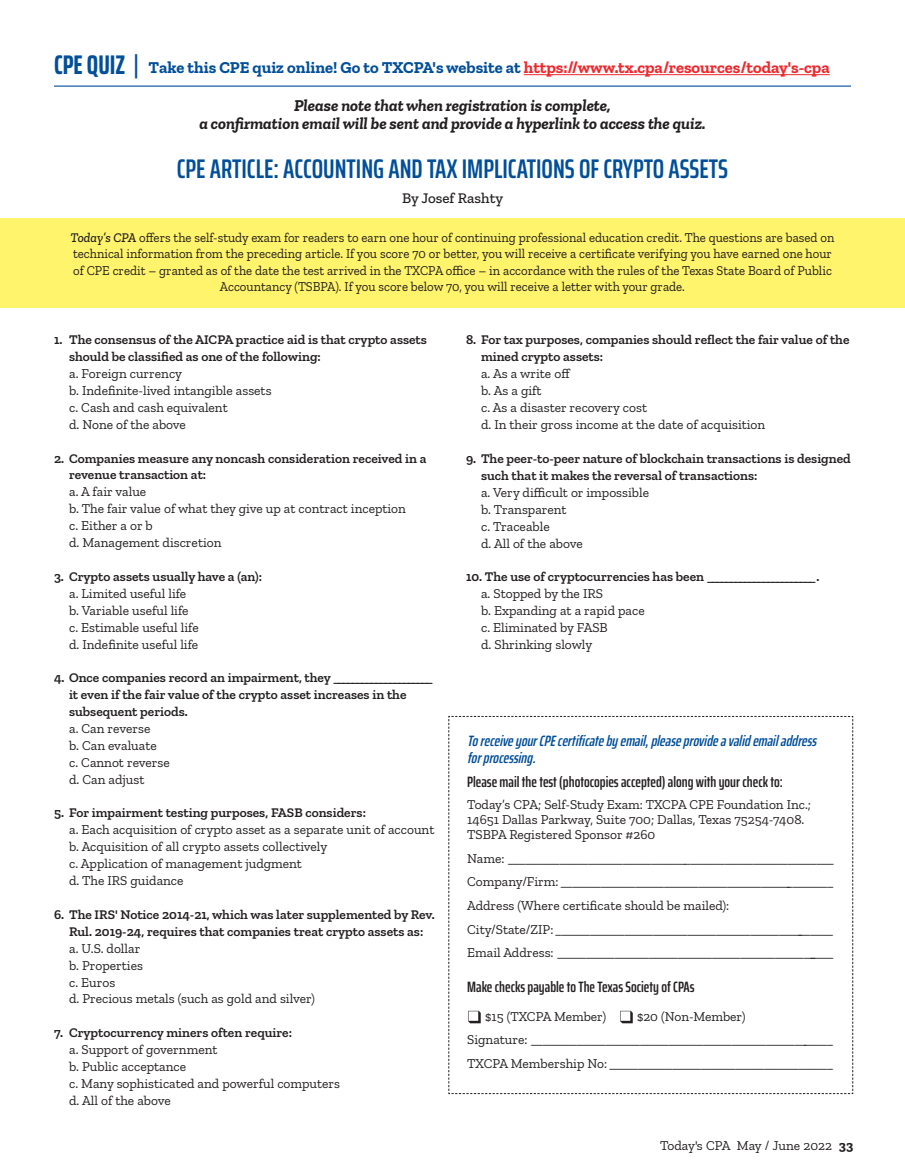
<style>
.page{position:relative;width:905px;height:1175px;background:#fff}
.page>*{position:absolute;margin:0;border:0;box-sizing:border-box;transform-origin:0 0}
.t1{font:600 extra-condensed 27px "Saira";color:#014e99}
.t2{font:italic 700 16.5px/18px "Zilla Slab";color:#231f20;text-align:center}
.t3{font:700 16.5px "Zilla Slab";color:#014e99}
.t4{font:600 extra-condensed 15px "Saira";color:#231f20}
.t5{font:italic 600 extra-condensed 15px/16.5px "Saira";color:#014e99}
.t6{font:500 15px "Zilla Slab";color:#231f20}
.t7{font:13.5px/17px "Zilla Slab";color:#231f20}
.t8{font:600 13.5px/17px "Zilla Slab";color:#231f20}
.t9{font:13.5px/16.5px "Zilla Slab";color:#231f20;text-align:center;scale:.95 1}
.s1{font-family:"Saira";font-stretch:extra-condensed;font-size:27px}
.s2{font-family:"Saira";font-weight:500;font-stretch:extra-condensed;font-size:27px}
.s3{color:#ee292e}
.s4{font-size:15px}
.s5{font-weight:500;font-style:italic}
.s6{font-weight:700}
</style>
<div class="page">
<div style="left:0;top:218px;width:904px;height:90px;background:#fff46b"></div>
<hr style="left:54px;top:86px;width:796px;height:1px;background:#014e99">
<hr style="left:524px;top:74px;width:305px;height:1px;background:#ee292e">
<svg style="left:448px;top:716px;width:405px;height:378px"></svg>
<p class="t3" style="left:54px;top:58px;width:777px"><span class="s1">CPE QUIZ</span> <span class="s2">|</span> Take this CPE quiz online! Go to TXCPA's website at <span class="s3">https://www.tx.cpa/resources/today's-cpa</span></p>
<p class="t2" style="left:199px;top:97px;width:507px">Please note that when registration is complete,<br>a confirmation email will be sent and provide a hyperlink to access the quiz<span class="s4">.</span></p>
<h1 class="t1" style="left:177px;top:148px;width:552px">CPE ARTICLE: ACCOUNTING AND TAX IMPLICATIONS OF CRYPTO ASSETS</h1>
<p class="t6" style="left:402px;top:190px;width:102px">By Josef Rashty</p>
<p class="t9" style="left:70px;top:229px;width:805px"><span class="s5">Today’s CPA</span> offers the self-study exam for readers to earn one hour of continuing professional education credit. The questions are based on technical information from the preceding article. If you score 70 or better, you will receive a certificate verifying you have earned one hour of CPE credit – granted as of the date the test arrived in the TXCPA office – in accordance with the rules of the Texas State Board of Public Accountancy (TSBPA). If you score below 70, you will receive a letter with your grade.</p>
<p class="t8" style="left:69px;top:331px;width:359px;text-indent:-15px">1. The consensus of the AICPA practice aid is that crypto assets should be classified as one of the following:</p>
<p class="t7" style="left:69px;top:365px;width:204px">a. Foreign currency<br>b. Indefinite-lived intangible assets c. Cash and cash equivalent<br>d. None of the above</p>
<p class="t8" style="left:69px;top:449px;width:359px;text-indent:-15px">2. Companies measure any noncash consideration received in a revenue transaction at:</p>
<p class="t7" style="left:69px;top:483px;width:338px">a. A fair value<br>b. The fair value of what they give up at contract inception c. Either a or b<br>d. Management discretion</p>
<p class="t8" style="left:54px;top:568px;width:209px">3. Crypto assets usually have a (an):</p>
<p class="t7" style="left:69px;top:585px;width:131px">a. Limited useful life b. Variable useful life c. Estimable useful life d. Indefinite useful life</p>
<p class="t8" style="left:69px;top:669px;width:365px;text-indent:-15px">4. Once companies record an impairment, they _____________________ it even if the fair value of the crypto asset increases in the subsequent periods.</p>
<p class="t7" style="left:69px;top:720px;width:102px">a. Can reverse<br>b. Can evaluate<br>c. Cannot reverse d. Can adjust</p>
<p class="t8" style="left:54px;top:804px;width:313px">5. For impairment testing purposes, FASB considers:</p>
<p class="t7" style="left:69px;top:821px;width:367px">a. Each acquisition of crypto asset as a separate unit of account b. Acquisition of all crypto assets collectively<br>c. Application of management judgment<br>d. The IRS guidance</p>
<p class="t8" style="left:54px;top:905px;width:382px;text-align:center">6. The IRS' Notice 2014-21, which was later supplemented by Rev.<br>Rul. 2019-24, requires that companies treat crypto assets as:</p>
<p class="t7" style="left:69px;top:939px;width:247px">a. U.S. dollar<br>b. Properties<br>c. Euros<br>d. Precious metals (such as gold and silver)</p>
<p class="t8" style="left:54px;top:1024px;width:239px">7. Cryptocurrency miners often require:</p>
<p class="t7" style="left:69px;top:1041px;width:272px">a. Support of government<br>b. Public acceptance<br>c. Many sophisticated and powerful computers d. All of the above</p>
<p class="t8" style="left:481px;top:331px;width:370px;text-indent:-15px">8. For tax purposes, companies should reflect the fair value of the mined crypto assets:</p>
<p class="t7" style="left:481px;top:365px;width:285px">a. As a write off<br>b. As a gift<br>c. As a disaster recovery cost<br>d. In their gross income at the date of acquisition</p>
<p class="t8" style="left:481px;top:450px;width:371px;text-indent:-15px">9. The peer-to-peer nature of blockchain transactions is designed such that it makes the reversal of transactions:</p>
<p class="t7" style="left:481px;top:484px;width:169px">a. Very difficult or impossible b. Transparent<br>c. Traceable<br>d. All of the above</p>
<p class="t8" style="left:466px;top:568px;width:355px">10. The use of cryptocurrencies has been _______________________ .</p>
<p class="t7" style="left:481px;top:585px;width:165px">a. Stopped by the IRS<br>b. Expanding at a rapid pace c. Eliminated by FASB<br>d. Shrinking slowly</p>
<p class="t5" style="left:467px;top:732px;width:355px">ToreceiveyourCPEcertificatebyemail,pleaseprovideavalidemailaddress forprocessing.</p>
<p class="t4" style="left:467px;top:771px;width:317px">Please mail the test (photocopies accepted) along with your check to:</p>
<p class="t7" style="left:467px;top:797px;width:345px;line-height:15px">Today’s CPA; Self-Study Exam: TXCPA CPE Foundation Inc.;<br>14651 Dallas Parkway, Suite 700; Dallas, Texas 75254-7408.<br>TSBPA Registered Sponsor #260</p>
<p class="t7" style="left:467px;top:846px;width:368px;line-height:23.7px">Name: _________________________________________________________ Company/Firm: ________________________________________________ Address (Where certificate should be mailed):<br>City/State/ZIP: _________________________________________________ Email Address: _________________________________________________</p>
<p class="t4" style="left:467px;top:975px;width:229px">Make checks payable to The Texas Society of CPAs</p>
<p class="t7" style="left:485px;top:1007px;width:122px">$15 (TXCPA Member)</p>
<p class="t7" style="left:467px;top:1004px;width:368px;line-height:23.7px;text-indent:170px">$20 (Non-Member)<br>Signature: _____________________________________________________<br>TXCPA Membership No: _______________________________________</p>
<p class="t7" style="left:660px;top:1136px;width:195px">Today's CPA May / June 2022 <span class="s6">33</span></p>
</div>
